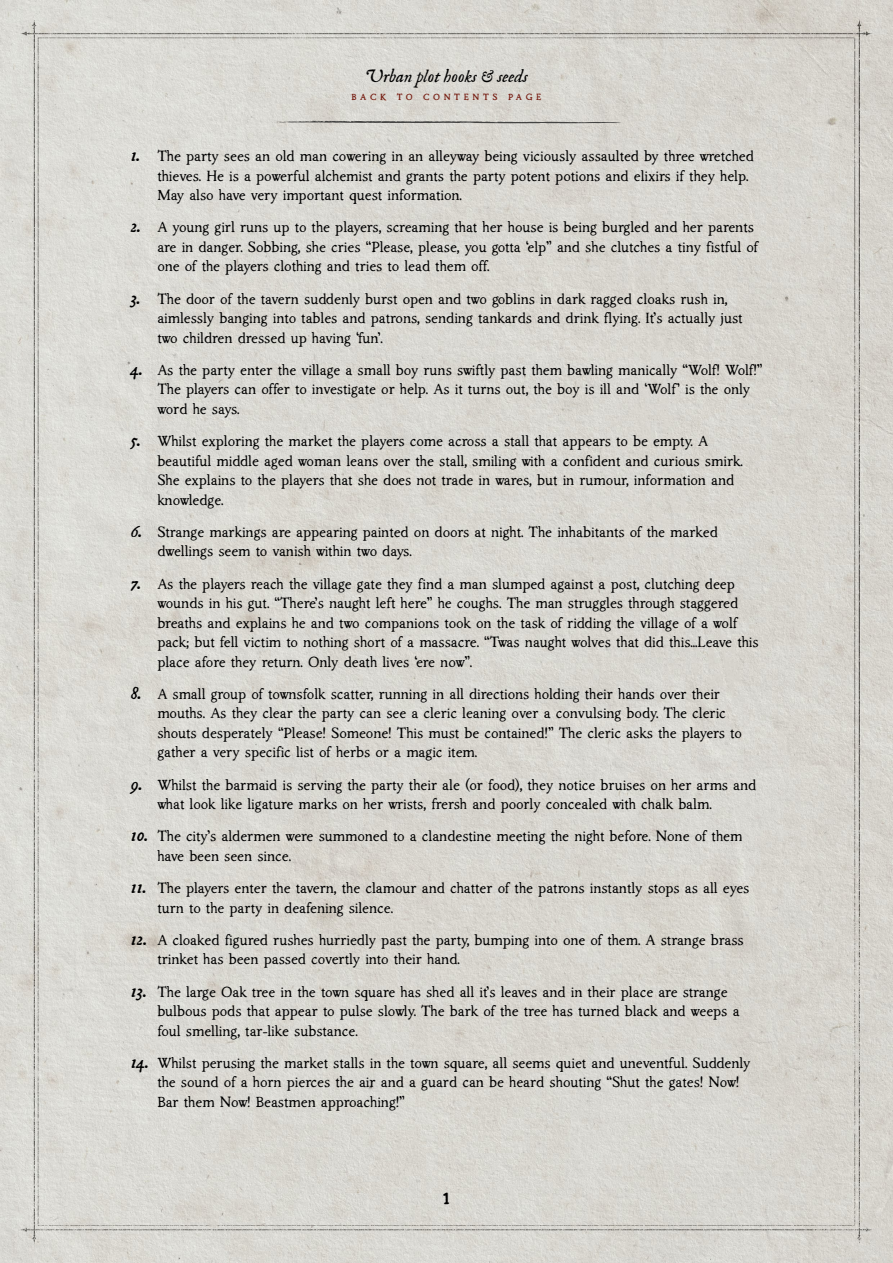
<style>
.page{position:relative;width:893px;height:1263px;background:#fff}
.page>*{position:absolute;margin:0;border:0;box-sizing:border-box;transform-origin:0 0}
.t1{font:18px "IM FELL English PRO Italic";color:#000}
.t2{font:700 16.5px "Folklore";color:#000}
.t3{font:300 15px/19.5px "Folklore";letter-spacing:-.01em;color:#000}
.t4{font:9px "Folklore";letter-spacing:.4em;color:#771e13}
.s1{font-family:"IM FELL DW Pica Italic";font-weight:400;font-size:18px}
</style>
<div class="page">
<img style="left:0;top:0;width:893px;height:1263px">
<svg style="left:272px;top:121px;width:349px;height:2px"></svg>
<p class="t1" style="left:365px;top:66px;width:165px">Urban plot hooks &amp; seeds</p>
<p class="t4" style="left:351px;top:91px;width:192px">BACK TO CONTENTS PAGE</p>
<p class="t3" style="left:157px;top:147px;width:598px;text-indent:-27px"><span class="s1">1.</span> The party sees an old man cowering in an alleyway being viciously assaulted by three wretched thieves. He is a powerful alchemist and grants the party potent potions and elixirs if they help.<br>May also have very important quest information.</p>
<p class="t3" style="left:157px;top:218px;width:602px;text-indent:-27px"><span class="s1">2.</span> A young girl runs up to the players, screaming that her house is being burgled and her parents are in danger. Sobbing, she cries “Please, please, you gotta ‘elp” and she clutches a tiny fistful of one of the players clothing and tries to lead them off.</p>
<p class="t3" style="left:157px;top:289px;width:587px;text-indent:-27px"><span class="s1">3.</span> The door of the tavern suddenly burst open and two goblins in dark ragged cloaks rush in, aimlessly banging into tables and patrons, sending tankards and drink flying. It’s actually just two children dressed up having ‘fun’.</p>
<p class="t3" style="left:157px;top:361px;width:607px;text-indent:-27px"><span class="s1">4.</span> As the party enter the village a small boy runs swiftly past them bawling manically “Wolf! Wolf!”<br>The players can offer to investigate or help. As it turns out, the boy is ill and ‘Wolf’ is the only word he says.</p>
<p class="t3" style="left:157px;top:432px;width:587px;text-indent:-27px"><span class="s1">5.</span> Whilst exploring the market the players come across a stall that appears to be empty. A beautiful middle aged woman leans over the stall, smiling with a confident and curious smirk.<br>She explains to the players that she does not trade in wares, but in rumour, information and knowledge.</p>
<p class="t3" style="left:157px;top:523px;width:562px;text-indent:-27px"><span class="s1">6.</span> Strange markings are appearing painted on doors at night. The inhabitants of the marked dwellings seem to vanish within two days.</p>
<p class="t3" style="left:157px;top:574px;width:603px;text-indent:-27px"><span class="s1">7.</span> As the players reach the village gate they find a man slumped against a post, clutching deep wounds in his gut. “There’s naught left here” he coughs. The man struggles through staggered breaths and explains he and two companions took on the task of ridding the village of a wolf pack; but fell victim to nothing short of a massacre. “Twas naught wolves that did this...Leave this place afore they return. Only death lives ‘ere now”.</p>
<p class="t3" style="left:157px;top:685px;width:586px;text-indent:-27px"><span class="s1">8.</span> A small group of townsfolk scatter, running in all directions holding their hands over their mouths. As they clear the party can see a cleric leaning over a convulsing body. The cleric shouts desperately “Please! Someone! This must be contained!” The cleric asks the players to gather a very specific list of herbs or a magic item.</p>
<p class="t3" style="left:157px;top:775px;width:601px;text-indent:-27px"><span class="s1">9.</span> Whilst the barmaid is serving the party their ale (or food), they notice bruises on her arms and what look like ligature marks on her wrists, frersh and poorly concealed with chalk balm.</p>
<p class="t3" style="left:157px;top:827px;width:587px;text-indent:-27px"><span class="s1">10.</span> The city’s aldermen were summoned to a clandestine meeting the night before. None of them have been seen since.</p>
<p class="t3" style="left:157px;top:879px;width:594px;text-indent:-27px"><span class="s1">11.</span> The players enter the tavern, the clamour and chatter of the patrons instantly stops as all eyes turn to the party in deafening silence.</p>
<p class="t3" style="left:157px;top:931px;width:588px;text-indent:-27px"><span class="s1">12.</span> A cloaked figured rushes hurriedly past the party, bumping into one of them. A strange brass trinket has been passed covertly into their hand.</p>
<p class="t3" style="left:157px;top:983px;width:584px;text-indent:-27px"><span class="s1">13.</span> The large Oak tree in the town square has shed all it’s leaves and in their place are strange bulbous pods that appear to pulse slowly. The bark of the tree has turned black and weeps a foul smelling, tar-like substance.</p>
<p class="t3" style="left:157px;top:1054px;width:595px;text-indent:-27px"><span class="s1">14.</span> Whilst perusing the market stalls in the town square, all seems quiet and uneventful. Suddenly the sound of a horn pierces the air and a guard can be heard shouting “Shut the gates! Now!<br>Bar them Now! Beastmen approaching!”</p>
<p class="t2" style="left:443px;top:1188px;width:9px">1</p>
</div>
